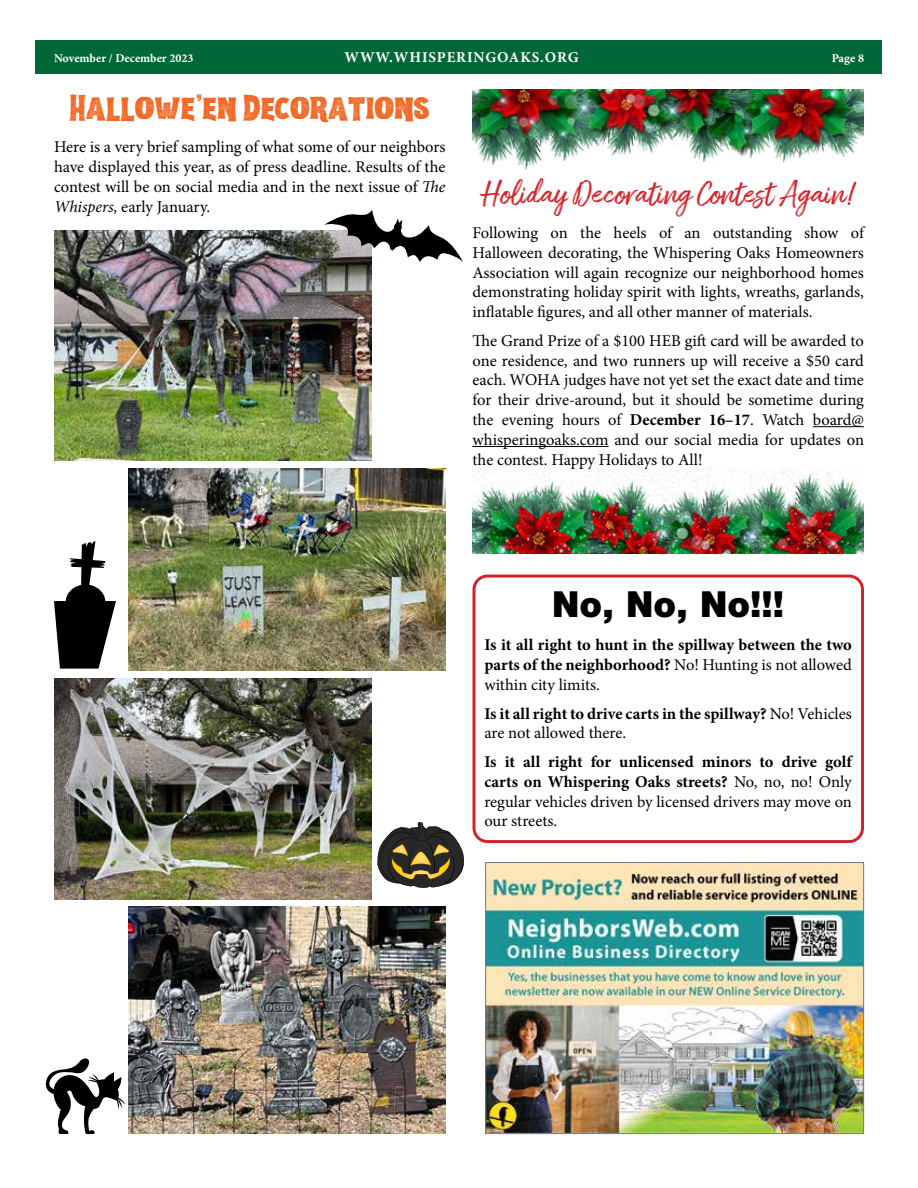
<style>
.page{position:relative;width:918px;height:1188px;background:#fff}
.page>*{position:absolute;margin:0;border:0;box-sizing:border-box;transform-origin:0 0}
.t1{font:900 36px "Helvetica Neue LT Std";color:#000}
.t2{font:33px "Amithen";color:#d2232a}
.t3{font:33px "Hell Print Rough";color:#f26722}
.t4{font:16.5px/19.8px "Minion Pro";color:#000;text-align:justify}
.t5{font:700 16.5px/19.8px "Minion Pro";color:#000;text-align:justify}
.t6{font:700 15px "Minion Pro";letter-spacing:.06em;color:#fff}
.t7{font:700 12px "Minion Pro";color:#fff}
.s1{font-family:"Cocogoose Condensed Letterpress";font-size:36px}
.s2{font-style:italic}
.s3{font-weight:700}
.s4{font-weight:400}
</style>
<div class="page">
<div style="left:36px;top:40px;width:846px;height:34px;background:#006838"></div>
<div style="left:472px;top:575px;width:392px;height:268px;border:3px solid #d2232a;border-radius:14px"></div>
<img style="left:54px;top:231px;width:317px;height:230px">
<img style="left:128px;top:468px;width:317px;height:202px">
<img style="left:54px;top:678px;width:317px;height:222px">
<img style="left:128px;top:906px;width:317px;height:228px">
<svg style="left:323px;top:210px;width:140px;height:53px"></svg>
<svg style="left:45px;top:1058px;width:80px;height:76px"></svg>
<svg style="left:377px;top:822px;width:87px;height:66px"></svg>
<svg style="left:54px;top:541px;width:62px;height:128px"></svg>
<img style="left:472px;top:89px;width:392px;height:81px">
<img style="left:472px;top:467px;width:392px;height:87px">
<hr style="left:813px;top:426px;width:51px;height:1px;background:#000">
<hr style="left:472px;top:446px;width:137px;height:1px;background:#000">
<img style="left:487px;top:864px;width:375px;height:268px">
<div style="left:485px;top:862px;width:379px;height:272px;border:1px solid #77787b"></div>
<p class="t7" style="left:54px;top:50px;width:141px">November / December 2023</p>
<p class="t6" style="left:344px;top:47px;width:236px">WWW.WHISPERINGOAKS.ORG</p>
<p class="t7" style="left:832px;top:49px;width:34px">Page 8</p>
<h2 class="t3" style="left:70px;top:88px;width:362px">Hallowe<span class="s1">,</span>en Decorations</h2>
<p class="t4" style="left:54px;top:137px;width:393px">Here is a very brief sampling of what some of our neighbors have displayed this year, as of press deadline. Results of the contest will be on social media and in the next issue of <span class="s2">The Whispers,</span> early January.</p>
<h2 class="t2" style="left:480px;top:173px;width:379px">Holiday Decorating Contest Again!</h2>
<p class="t4" style="left:472px;top:223px;width:393px">Following on the heels of an outstanding show of Halloween decorating, the Whispering Oaks Homeowners Association will again recognize our neighborhood homes demonstrating holiday spirit with lights, wreaths, garlands, inflatable figures, and all other manner of materials.</p>
<p class="t4" style="left:472px;top:331px;width:393px">The Grand Prize of a $100 HEB gift card will be awarded to one residence, and two runners up will receive a $50 card each. WOHA judges have not yet set the exact date and time for their drive-around, but it should be sometime during the evening hours of <span class="s3">December 16–17</span>. Watch board@ whisperingoaks.com and our social media for updates on the contest. Happy Holidays to All!</p>
<h1 class="t1" style="left:552px;top:583px;width:234px">No, No, No!!!</h1>
<p class="t5" style="left:484px;top:635px;width:369px">Is it all right to hunt in the spillway between the two parts of the neighborhood? <span class="s4">No! Hunting is not allowed within city limits.</span></p>
<p class="t5" style="left:484px;top:703px;width:369px">Is it all right to drive carts in the spillway? <span class="s4">No! Vehicles are not allowed there.</span></p>
<p class="t5" style="left:484px;top:752px;width:369px">Is it all right for unlicensed minors to drive golf carts on Whispering Oaks streets? <span class="s4">No, no, no! Only regular vehicles driven by licensed drivers may move on our streets.</span></p>
</div>
